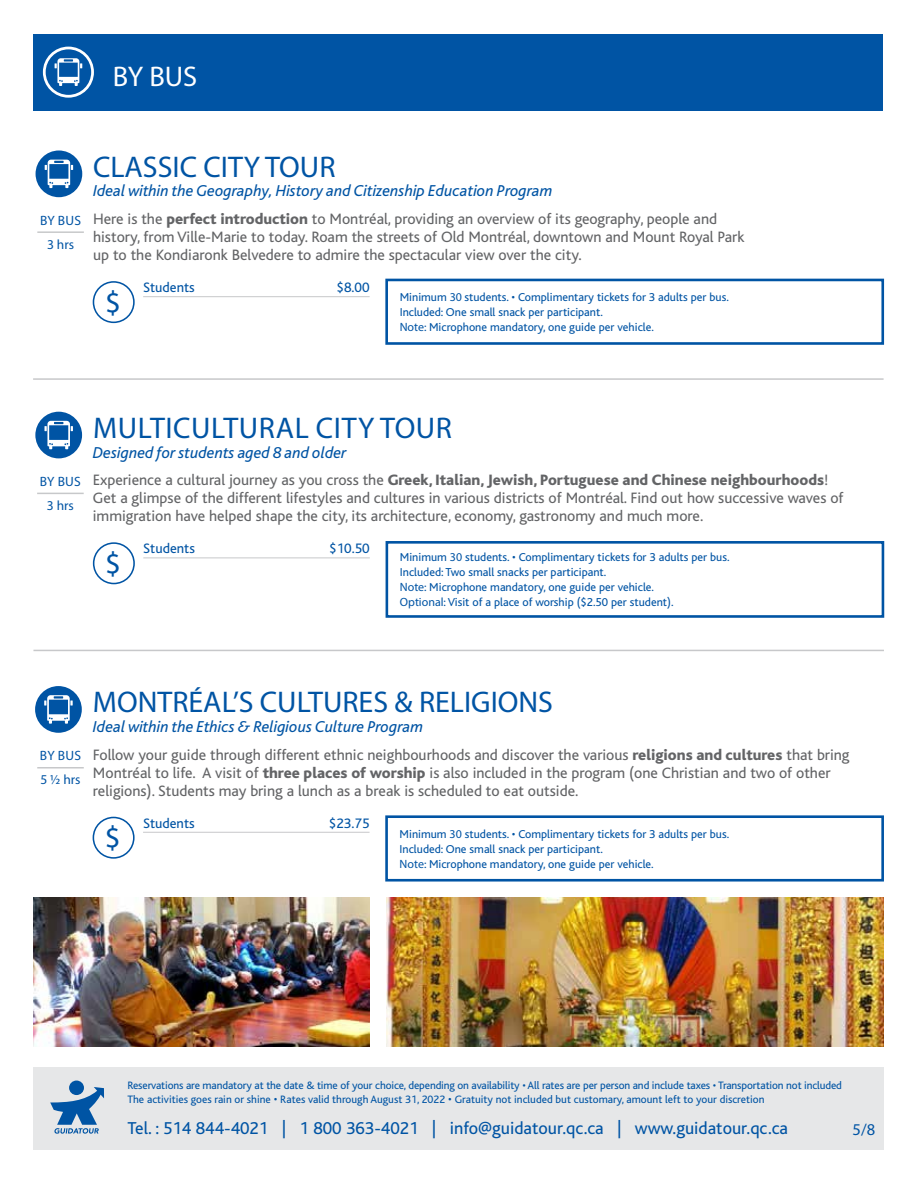
<style>
.page{position:relative;width:918px;height:1188px;background:#fff}
.page>*{position:absolute;margin:0;border:0;box-sizing:border-box;transform-origin:0 0}
.t1{font:31.05px "Myriad Pro";color:#0054a4}
.t2{font:30px "Myriad Pro";color:#0054a4}
.t3{font:30px "Myriad Pro";letter-spacing:.02em;color:#0054a4}
.t4{font:28.5px "Myriad Pro";color:#fff}
.t5{font:18px "Bliss";color:#0054a4}
.t6{font:italic 16.5px "Bliss";color:#0054a4}
.t7{font:16.5px "Myriad Pro";color:#0054a4}
.t8{font:15.75px/18px "Bliss";color:#636466}
.t9{font:15px "Bliss";color:#0054a4}
.t10{font:14.4px "Bliss";color:#0054a4}
.t11{font:13.5px/24px "Myriad Pro";letter-spacing:.005em;color:#0054a4;text-align:center}
.t12{font:12px/15px "Bliss";color:#0054a4}
.t13{font:11.25px/15px "Bliss";letter-spacing:-.01em;color:#0054a4}
.s1{font-weight:800}
.s2{font-family:"Myriad Pro"}
.s3{font-size:12px}
</style>
<div class="page">
<div style="left:34px;top:1067px;width:850px;height:83px;background:#e6e7e8"></div>
<svg style="left:50px;top:1081px;width:54px;height:53px"></svg>
<hr style="left:33px;top:378px;width:851px;height:2px;background:#c7c8ca">
<hr style="left:33px;top:650px;width:851px;height:1px;background:#c7c8ca">
<svg style="left:35px;top:150px;width:48px;height:48px"></svg>
<hr style="left:37px;top:231px;width:47px;height:2px;background:#c7c8ca">
<div style="left:385px;top:279px;width:499px;height:66px;border:3px solid #0054a4"></div>
<div style="left:93px;top:281px;width:42px;height:42px;border:2px solid #0054a4;border-radius:50%"></div>
<hr style="left:143px;top:296px;width:227px;height:1px;background:#c7c8ca">
<div style="left:33px;top:34px;width:850px;height:77px;background:#0054a4"></div>
<svg style="left:44px;top:48px;width:49px;height:48px"></svg>
<div style="left:43px;top:47px;width:51px;height:51px;border:3px solid #fff;border-radius:50%"></div>
<svg style="left:55px;top:58px;width:27px;height:28px"></svg>
<hr style="left:37px;top:493px;width:47px;height:1px;background:#c7c8ca">
<svg style="left:35px;top:411px;width:48px;height:48px"></svg>
<div style="left:93px;top:542px;width:42px;height:42px;border:2px solid #0054a4;border-radius:50%"></div>
<div style="left:386px;top:541px;width:498px;height:77px;border:3px solid #0054a4"></div>
<hr style="left:143px;top:558px;width:227px;height:1px;background:#c7c8ca">
<hr style="left:37px;top:767px;width:47px;height:2px;background:#c7c8ca">
<svg style="left:35px;top:686px;width:47px;height:47px"></svg>
<div style="left:93px;top:817px;width:42px;height:42px;border:2px solid #0054a4;border-radius:50%"></div>
<div style="left:385px;top:815px;width:499px;height:67px;border:3px solid #0054a4"></div>
<hr style="left:143px;top:832px;width:227px;height:1px;background:#c7c8ca">
<img style="left:33px;top:898px;width:336px;height:148px">
<img style="left:386px;top:898px;width:498px;height:148px">
<h3 class="t4" style="left:113px;top:59px;width:86px">BY BUS</h3>
<p class="t11" style="left:40px;top:208px;width:43px">BY BUS<br>3 hrs</p>
<h2 class="t2" style="left:93px;top:148px;width:244px">CLASSIC CITY TOUR</h2>
<p class="t6" style="left:93px;top:183px;width:461px">Ideal within the Geography, History and Citizenship Education Program</p>
<p class="t8" style="left:93px;top:210px;width:653px">Here is the <span class="s1">perfect introduction</span> to Montréal, providing an overview of its geography, people and history, from Ville-Marie to today. Roam the streets of Old Montréal, downtown and Mount Royal Park up to the Kondiaronk Belvedere to admire the spectacular view over the city.</p>
<h1 class="t1" style="left:105px;top:283px;width:17px">$</h1>
<p class="t10" style="left:143px;top:280px;width:53px">Students</p>
<p class="t10" style="left:337px;top:280px;width:35px">$8.00</p>
<p class="t12" style="left:400px;top:290px;width:331px">Minimum <span class="s2">30</span> students. • Complimentary tickets for 3 adults per bus.<br>Included: One small snack per participant.<br><span class="s2">Note</span>: Microphone mandatory, one guide per vehicle.</p>
<p class="t11" style="left:40px;top:469px;width:43px">BY BUS<br>3 hrs</p>
<h2 class="t3" style="left:93px;top:409px;width:360px">MULTICULTURAL CITY TOUR</h2>
<p class="t6" style="left:93px;top:444px;width:255px">Designed for students aged 8 and older</p>
<p class="t8" style="left:93px;top:471px;width:752px">Experience a cultural journey as you cross the <span class="s1">Greek, Italian, Jewish, Portuguese and Chinese neighbourhoods</span>!<br>Get a glimpse of the different lifestyles and cultures in various districts of Montréal. Find out how successive waves of immigration have helped shape the city, its architecture, economy, gastronomy and much more.</p>
<p class="t10" style="left:143px;top:541px;width:53px">Students</p>
<p class="t10" style="left:329px;top:541px;width:42px">$10.50</p>
<h1 class="t1" style="left:105px;top:545px;width:17px">$</h1>
<p class="t12" style="left:400px;top:550px;width:331px">Minimum <span class="s2">30</span> students. • Complimentary tickets for 3 adults per bus.<br>Included: Two small snacks per participant.<br><span class="s2">Note</span>: Microphone mandatory, one guide per vehicle.<br><span class="s2">Optional</span>: Visit of a place of worship ($2.50 per student).</p>
<p class="t11" style="left:40px;top:744px;width:43px;text-align:left">BY BUS<br>5 ½ hrs</p>
<h2 class="t2" style="left:93px;top:684px;width:462px">MONTRÉAL’S CULTURES &amp; RELIGIONS</h2>
<p class="t6" style="left:93px;top:718px;width:332px">Ideal within the Ethics &amp; Religious Culture Program</p>
<p class="t8" style="left:93px;top:746px;width:758px">Follow your guide through different ethnic neighbourhoods and discover the various <span class="s1">religions and cultures</span> that bring<br>Montréal to life. A visit of <span class="s1">three places of worship</span> is also included in the program (one Christian and two of other religions). Students may bring a lunch as a break is scheduled to eat outside.</p>
<p class="t10" style="left:143px;top:815px;width:53px">Students</p>
<p class="t10" style="left:329px;top:815px;width:42px">$23.75</p>
<h1 class="t1" style="left:105px;top:819px;width:17px">$</h1>
<p class="t12" style="left:400px;top:827px;width:331px">Minimum <span class="s2">30</span> students. • Complimentary tickets for 3 adults per bus.<br>Included: One small snack per participant.<br><span class="s2">Note</span>: Microphone mandatory, one guide per vehicle.</p>
<p class="t13" style="left:174px;top:1078px;width:669px;text-indent:-47px">Reservations are mandatory at the date &amp; time of your choice, depending on availability • All rates are per person and include taxes • Transportation not included ies tak pl ce rain or shine • Rates valid through August 31, 018</p>
<p class="t5" style="left:127px;top:1118px;width:662px">Tel. : 514 844-4021 | 1 800 363-4021 | info@guidatour.qc.ca | www.guidatour.qc.ca</p>
<p class="t9" style="left:846px;top:1127px;width:30px"><span class="s2">5</span> / 6</p>
<p class="t13" style="left:128px;top:1092px;width:639px">The activities goes rain or shine <span class="s3">•</span> Rates valid through August 31, 2022 <span class="s3">•</span> Gratuity not included but customary, amount left to your discretion</p>
<p class="t7" style="left:853px;top:1119px;width:24px">5/8</p>
</div>
